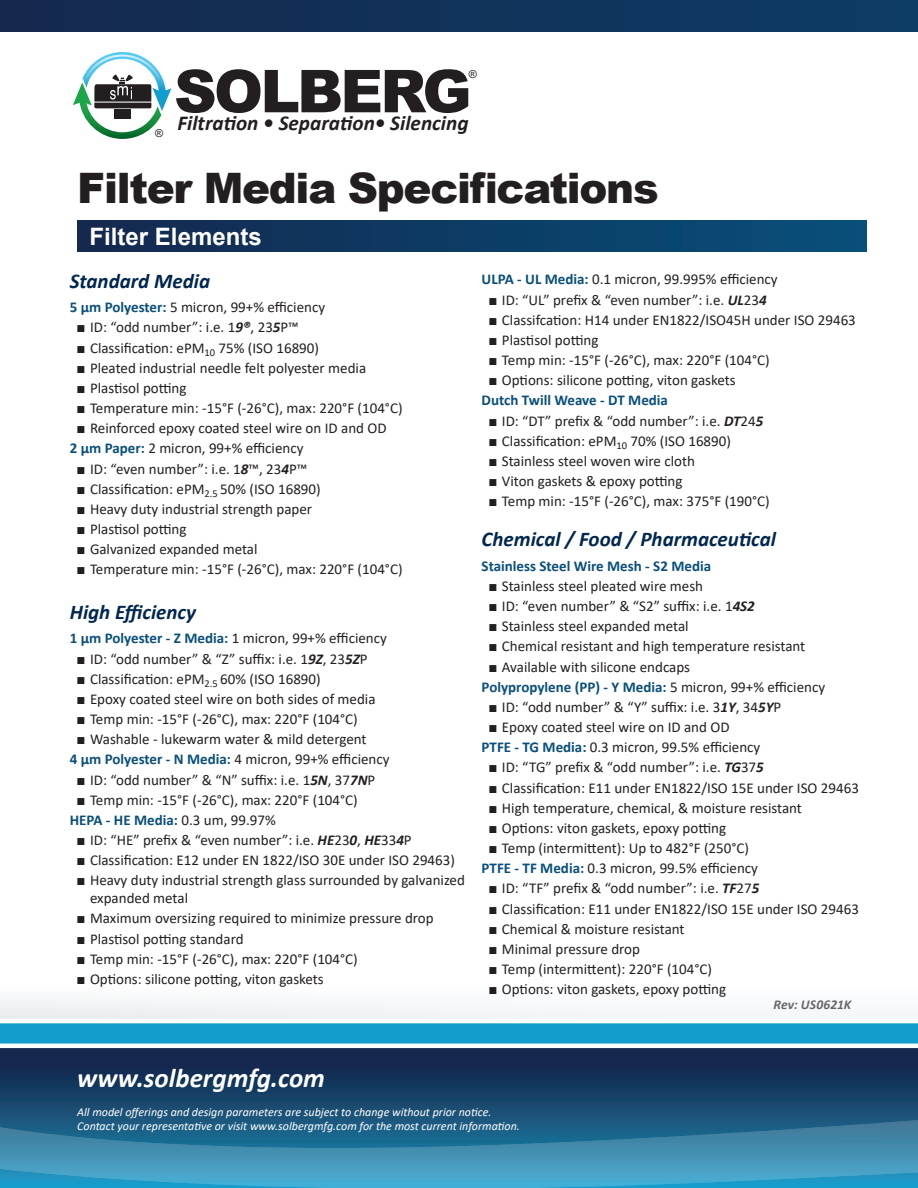
<style>
.page{position:relative;width:918px;height:1188px;background:#fff}
.page>*{position:absolute;margin:0;border:0;box-sizing:border-box;transform-origin:0 0}
.t1{font:900 59.1px "Arial";letter-spacing:-.045em;color:#231f20}
.t2{font:900 42px "Arial";letter-spacing:-.03em;color:#231f20}
.t3{font:italic 700 27px "Calibri";color:#fff}
.Section_Headline__on{font:700 24px "Arial";color:#fff}
.t4{font:italic 700 21.3px "Calibri";color:#231f20}
.Section_Title{font:italic 700 21px "Calibri";color:#002751}
.Bullets{font:15px/18px "Calibri";color:#231f20}
.Bullets-2{font:700 15px "Calibri";color:#0a4f7b}
.t5{font:italic 700 13.5px "Calibri";letter-spacing:.005em;color:#231f20}
.t6{font:italic 12px/14.4px "Calibri";color:#fff}
.t7{font:10.95px "Arial";color:#231f20}
.s1{font-weight:700;color:#0a4f7b}
.s2{font-family:"Arial"}
.s3{font-weight:700;font-style:italic}
.s4{font-weight:400;color:#231f20}
</style>
<div class="page">
<svg style="left:0;top:1048px;width:918px;height:140px;background:#255f85"></svg>
<svg style="left:0;top:1023px;width:918px;height:21px;background:#1ba0ce"></svg>
<svg style="left:73px;top:52px;width:98px;height:87px"></svg>
<div style="left:0;top:0;width:918px;height:32px;background:#11325a"></div>
<div style="left:77px;top:221px;width:790px;height:30px;background:linear-gradient(to right,#14284e,#074f7b)"></div>
<p class="t7" style="left:155px;top:126px;width:10px">®</p>
<h1 class="t1" style="left:174px;top:48px;width:299px">SOLBERG</h1>
<h3 class="t4" style="left:177px;top:108px;width:293px">Filtration • Separation• Silencing</h3>
<p class="t7" style="left:469px;top:67px;width:10px">®</p>
<p class="t2" style="left:77px;top:157px;width:583px">Filter Media Specifications</p>
<p class="Section_Headline__on" style="left:90px;top:220px;width:174px">Filter Elements</p>
<p class="Section_Title" style="left:70px;top:266px;width:142px">Standard Media</p>
<p class="Bullets" style="left:70px;top:298px;width:257px"><span class="s1">5 μm Polyester:</span> 5 micron, 99+% efficiency</p>
<p class="Bullets" style="left:77px;top:318px;width:224px"><span class="s2">■</span> ID: “odd number”: i.e. 1<span class="s3">9®</span>, 23<span class="s3">5</span>P™</p>
<p class="Bullets" style="left:77px;top:338px;width:244px"><span class="s2">■</span> Classification: ePM<sub>10</sub> 75% (ISO 16890)</p>
<p class="Bullets" style="left:77px;top:358px;width:291px"><span class="s2">■</span> Pleated industrial needle felt polyester media</p>
<p class="Bullets" style="left:77px;top:379px;width:112px"><span class="s2">■</span> Plastisol potting</p>
<p class="Bullets" style="left:77px;top:399px;width:328px"><span class="s2">■</span> Temperature min: -15°F (-26°C), max: 220°F (104°C)</p>
<p class="Bullets" style="left:77px;top:419px;width:312px"><span class="s2">■</span> Reinforced epoxy coated steel wire on ID and OD</p>
<p class="Bullets" style="left:70px;top:439px;width:235px"><span class="s1">2 μm Paper:</span> 2 micron, 99+% efficiency</p>
<p class="Bullets" style="left:77px;top:459px;width:232px"><span class="s2">■</span> ID: “even number”: i.e. 1<span class="s3">8</span>™, 23<span class="s3">4</span>P™</p>
<p class="Bullets" style="left:77px;top:479px;width:246px"><span class="s2">■</span> Classification: ePM<sub>2.5</sub> 50% (ISO 16890)</p>
<p class="Bullets" style="left:77px;top:500px;width:237px"><span class="s2">■</span> Heavy duty industrial strength paper</p>
<p class="Bullets" style="left:77px;top:520px;width:112px"><span class="s2">■</span> Plastisol potting</p>
<p class="Bullets" style="left:77px;top:540px;width:183px"><span class="s2">■</span> Galvanized expanded metal</p>
<p class="Bullets" style="left:77px;top:560px;width:328px"><span class="s2">■</span> Temperature min: -15°F (-26°C), max: 220°F (104°C)</p>
<p class="Section_Title" style="left:70px;top:597px;width:128px">High Efficiency</p>
<p class="Bullets" style="left:70px;top:629px;width:319px"><span class="s1">1 μm Polyester - Z Media:</span> 1 micron, 99+% efficiency</p>
<p class="Bullets" style="left:77px;top:649px;width:293px"><span class="s2">■</span> ID: “odd number” &amp; “Z” suffix: i.e. 1<span class="s3">9Z</span>, 23<span class="s3">5Z</span>P</p>
<p class="Bullets" style="left:77px;top:669px;width:246px"><span class="s2">■</span> Classification: ePM<sub>2.5</sub> 60% (ISO 16890)</p>
<p class="Bullets" style="left:77px;top:690px;width:301px"><span class="s2">■</span> Epoxy coated steel wire on both sides of media</p>
<p class="Bullets" style="left:77px;top:710px;width:283px"><span class="s2">■</span> Temp min: -15°F (-26°C), max: 220°F (104°C)</p>
<p class="Bullets" style="left:77px;top:730px;width:292px"><span class="s2">■</span> Washable - lukewarm water &amp; mild detergent</p>
<p class="Bullets" style="left:70px;top:750px;width:321px"><span class="s1">4 μm Polyester - N Media:</span> 4 micron, 99+% efficiency</p>
<p class="Bullets" style="left:77px;top:770px;width:300px"><span class="s2">■</span> ID: “odd number” &amp; “N” suffix: i.e. 1<span class="s3">5N</span>, 37<span class="s3">7N</span>P</p>
<p class="Bullets" style="left:77px;top:790px;width:283px"><span class="s2">■</span> Temp min: -15°F (-26°C), max: 220°F (104°C)</p>
<p class="Bullets-2" style="left:70px;top:809px;width:208px">HEPA - HE Media: <span class="s4">0.3 um, 99.97%</span></p>
<p class="Bullets" style="left:77px;top:831px;width:337px"><span class="s2">■</span> ID: “HE” prefix &amp; “even number”: i.e. <span class="s3">HE</span>23<span class="s3">0</span>, <span class="s3">HE</span>33<span class="s3">4</span>P</p>
<p class="Bullets" style="left:77px;top:851px;width:380px"><span class="s2">■</span> Classification: E12 under EN 1822/ISO 30E under ISO 29463)</p>
<p class="Bullets" style="left:90px;top:871px;width:376px;text-indent:-14px"><span class="s2">■</span> Heavy duty industrial strength glass surrounded by galvanized expanded metal</p>
<p class="Bullets" style="left:77px;top:909px;width:359px"><span class="s2">■</span> Maximum oversizing required to minimize pressure drop</p>
<p class="Bullets" style="left:77px;top:929px;width:169px"><span class="s2">■</span> Plastisol potting standard</p>
<p class="Bullets" style="left:77px;top:949px;width:283px"><span class="s2">■</span> Temp min: -15°F (-26°C), max: 220°F (104°C)</p>
<p class="Bullets" style="left:77px;top:970px;width:249px"><span class="s2">■</span> Options: silicone potting, viton gaskets</p>
<p class="Bullets" style="left:482px;top:270px;width:298px"><span class="s1">ULPA - UL Media:</span> 0.1 micron, 99.995% efficiency</p>
<p class="Bullets" style="left:488px;top:290px;width:280px"><span class="s2">■</span> ID: “UL” prefix &amp; “even number”: i.e. <span class="s3">UL</span>23<span class="s3">4</span></p>
<p class="Bullets" style="left:488px;top:310px;width:369px"><span class="s2">■</span> Classifcation: H14 under EN1822/ISO45H under ISO 29463</p>
<p class="Bullets" style="left:488px;top:331px;width:112px"><span class="s2">■</span> Plastisol potting</p>
<p class="Bullets" style="left:488px;top:351px;width:283px"><span class="s2">■</span> Temp min: -15°F (-26°C), max: 220°F (104°C)</p>
<p class="Bullets" style="left:488px;top:371px;width:249px"><span class="s2">■</span> Options: silicone potting, viton gaskets</p>
<p class="Bullets-2" style="left:482px;top:390px;width:188px">Dutch Twill Weave - DT Media</p>
<p class="Bullets" style="left:488px;top:411px;width:277px"><span class="s2">■</span> ID: “DT” prefix &amp; “odd number”: i.e. <span class="s3">DT</span>24<span class="s3">5</span></p>
<p class="Bullets" style="left:488px;top:431px;width:244px"><span class="s2">■</span> Classification: ePM<sub>10</sub> 70% (ISO 16890)</p>
<p class="Bullets" style="left:488px;top:452px;width:208px"><span class="s2">■</span> Stainless steel woven wire cloth</p>
<p class="Bullets" style="left:488px;top:472px;width:196px"><span class="s2">■</span> Viton gaskets &amp; epoxy potting</p>
<p class="Bullets" style="left:488px;top:492px;width:283px"><span class="s2">■</span> Temp min: -15°F (-26°C), max: 375°F (190°C)</p>
<p class="Section_Title" style="left:482px;top:524px;width:296px">Chemical / Food / Pharmaceutical</p>
<p class="Bullets-2" style="left:482px;top:555px;width:231px">Stainless Steel Wire Mesh - S2 Media</p>
<p class="Bullets" style="left:488px;top:577px;width:216px"><span class="s2">■</span> Stainless steel pleated wire mesh</p>
<p class="Bullets" style="left:488px;top:597px;width:268px"><span class="s2">■</span> ID: “even number” &amp; “S2” suffix: i.e. 1<span class="s3">4S2</span></p>
<p class="Bullets" style="left:488px;top:617px;width:202px"><span class="s2">■</span> Stainless steel expanded metal</p>
<p class="Bullets" style="left:488px;top:637px;width:318px"><span class="s2">■</span> Chemical resistant and high temperature resistant</p>
<p class="Bullets" style="left:488px;top:657px;width:203px"><span class="s2">■</span> Available with silicone endcaps</p>
<p class="Bullets-2" style="left:482px;top:676px;width:345px">Polypropylene (PP) - Y Media: <span class="s4">5 micron, 99+% efficiency</span></p>
<p class="Bullets" style="left:488px;top:698px;width:294px"><span class="s2">■</span> ID: “odd number” &amp; “Y” suffix: i.e. 3<span class="s3">1Y</span>, 34<span class="s3">5Y</span>P</p>
<p class="Bullets" style="left:488px;top:718px;width:243px"><span class="s2">■</span> Epoxy coated steel wire on ID and OD</p>
<p class="Bullets" style="left:482px;top:738px;width:280px"><span class="s1">PTFE - TG Media:</span> 0.3 micron, 99.5% efficiency</p>
<p class="Bullets" style="left:488px;top:758px;width:277px"><span class="s2">■</span> ID: “TG” prefix &amp; “odd number”: i.e. <span class="s3">TG</span>37<span class="s3">5</span></p>
<p class="Bullets" style="left:488px;top:778px;width:372px"><span class="s2">■</span> Classification: E11 under EN1822/ISO 15E under ISO 29463</p>
<p class="Bullets" style="left:488px;top:798px;width:315px"><span class="s2">■</span> High temperature, chemical, &amp; moisture resistant</p>
<p class="Bullets" style="left:488px;top:819px;width:239px"><span class="s2">■</span> Options: viton gaskets, epoxy potting</p>
<p class="Bullets" style="left:488px;top:839px;width:262px"><span class="s2">■</span> Temp (intermittent): Up to 482°F (250°C)</p>
<p class="Bullets" style="left:482px;top:859px;width:278px"><span class="s1">PTFE - TF Media:</span> 0.3 micron, 99.5% efficiency</p>
<p class="Bullets" style="left:488px;top:879px;width:272px"><span class="s2">■</span> ID: “TF” prefix &amp; “odd number”: i.e. <span class="s3">TF</span>27<span class="s3">5</span></p>
<p class="Bullets" style="left:488px;top:899px;width:372px"><span class="s2">■</span> Classification: E11 under EN1822/ISO 15E under ISO 29463</p>
<p class="Bullets" style="left:488px;top:919px;width:198px"><span class="s2">■</span> Chemical &amp; moisture resistant</p>
<p class="Bullets" style="left:488px;top:939px;width:153px"><span class="s2">■</span> Minimal pressure drop</p>
<p class="Bullets" style="left:488px;top:960px;width:225px"><span class="s2">■</span> Temp (intermittent): 220°F (104°C)</p>
<p class="Bullets" style="left:488px;top:980px;width:239px"><span class="s2">■</span> Options: viton gaskets, epoxy potting</p>
<p class="t5" style="left:774px;top:995px;width:79px">Rev: US0621K</p>
<h3 class="t3" style="left:77px;top:1059px;width:249px">www.solbergmfg.com</h3>
<p class="t6" style="left:77px;top:1104px;width:444px">All model offerings and design parameters are subject to change without prior notice.<br>Contact your representative or visit www.solbergmfg.com for the most current information.</p>
</div>
